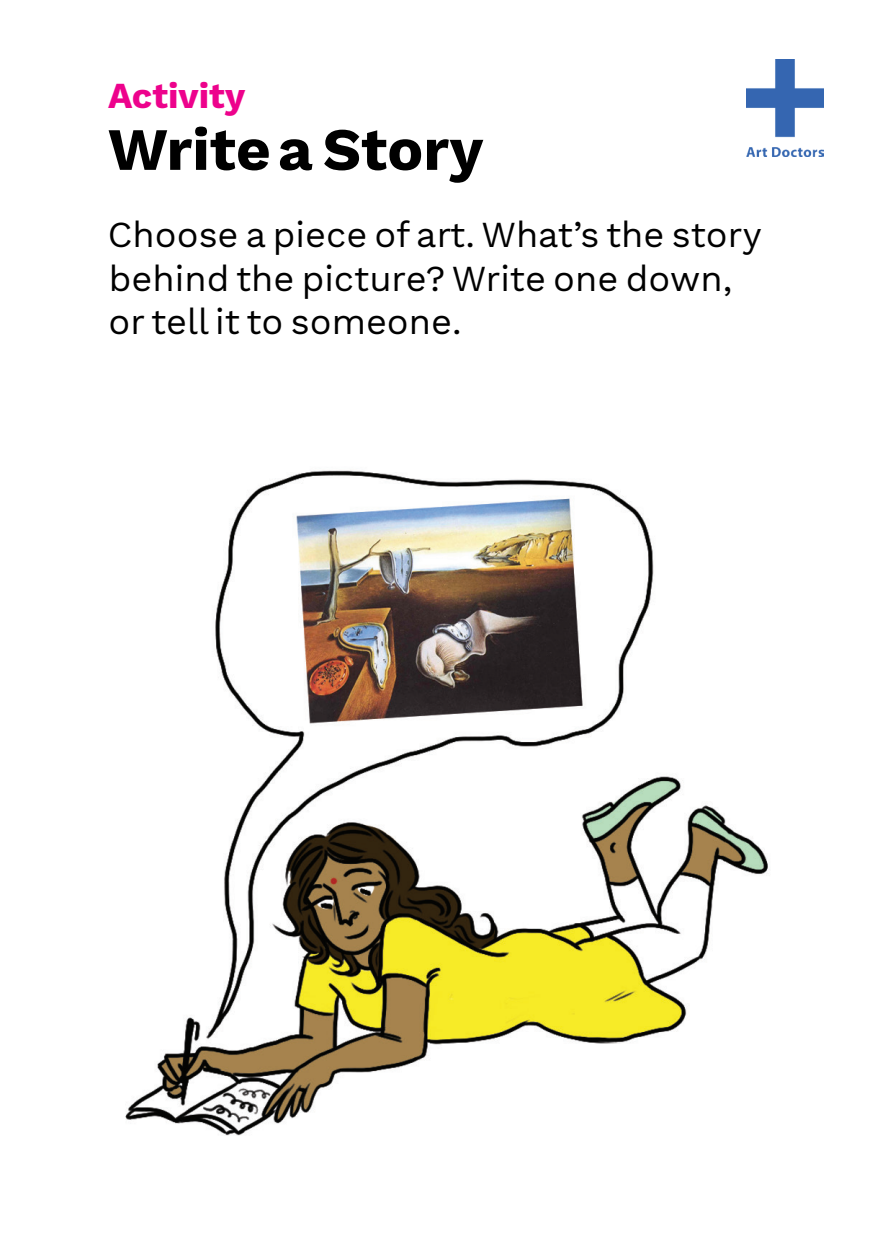
<style>
.page{position:relative;width:893px;height:1259px;background:#fff}
.page>*{position:absolute;margin:0;border:0;box-sizing:border-box;transform-origin:0 0}
.t1{font:700 60px "Work Sans";color:#000}
.t2{font:36px/43.2px "Work Sans";color:#000}
.t3{font:700 36px "Work Sans";color:#ed028c}
</style>
<div class="page">
<img style="left:746px;top:59px;width:78px;height:98px">
<img style="left:125px;top:470px;width:643px;height:666px">
<p class="t3" style="left:108px;top:75px;width:139px">Activity</p>
<h1 class="t1" style="left:108px;top:115px;width:377px">Write a Story</h1>
<p class="t2" style="left:108px;top:215px;width:655px">Choose a piece of art. What’s the story behind the picture? Write one down, or tell it to someone.</p>
</div>
